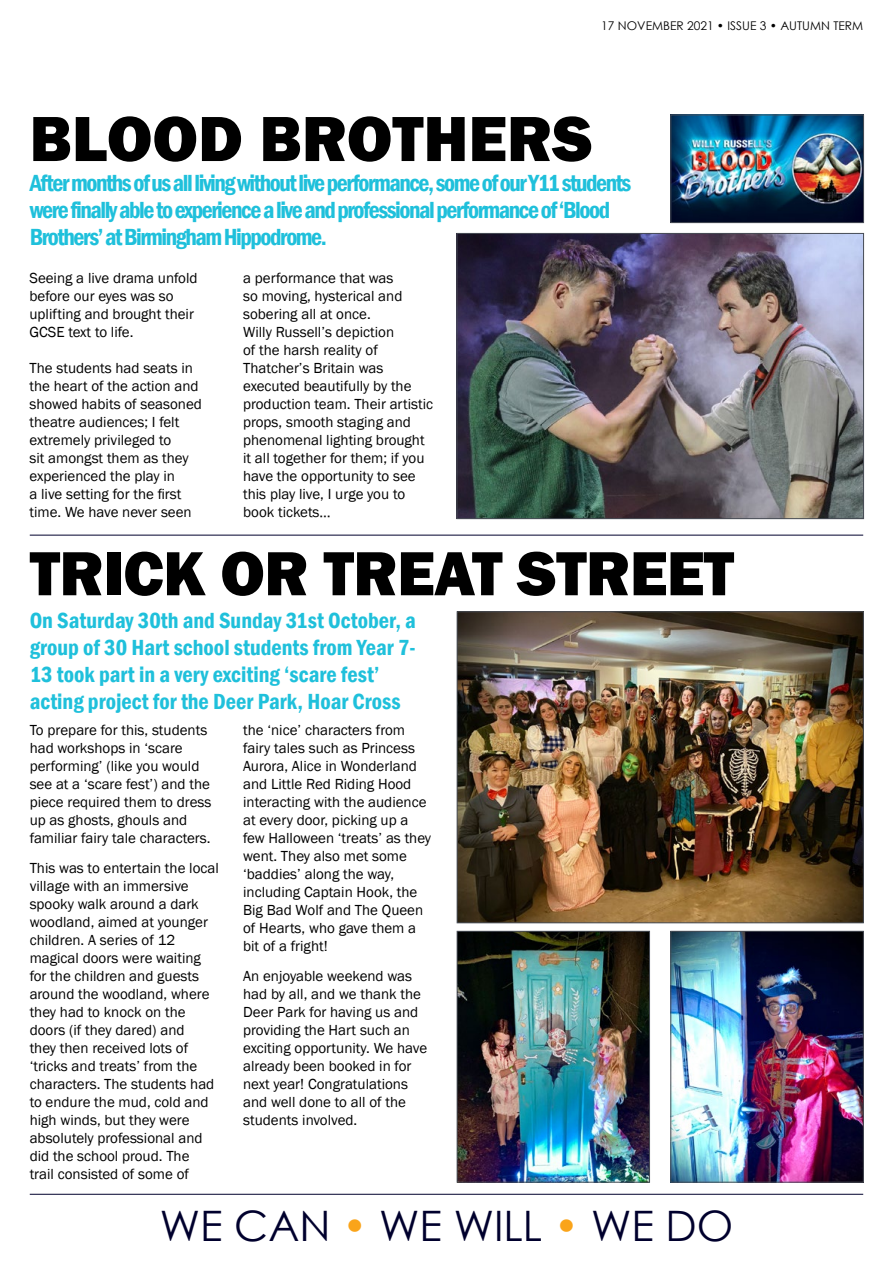
<style>
.page{position:relative;width:893px;height:1263px;background:#fff}
.page>*{position:absolute;margin:0;border:0;box-sizing:border-box;transform-origin:0 0}
.t1{font:800 66px "Franklin Gothic";color:#000}
.t2{font:800 64.5px "Franklin Gothic";letter-spacing:-.01em;color:#000}
.t3{font:42px "Century Gothic";color:#00002d}
.t4{font:600 condensed 24px/27px "Franklin Gothic";letter-spacing:-.06em;color:#1fc0db}
.t5{font:600 condensed 22.5px/27px "Franklin Gothic";color:#1fc0db}
.t6{font:15px/18px "Franklin Gothic";color:#000}
.t7{font:12px "Century Gothic";color:#000}
.s1{color:#faa41a}
</style>
<div class="page">
<hr style="left:30px;top:1194px;width:833px;height:1px;background:#00002d">
<hr style="left:30px;top:535px;width:833px;height:1px;background:#00002d">
<img style="left:459px;top:613px;width:402px;height:308px">
<div style="left:457px;top:611px;width:406px;height:312px;border:1px solid #474c55"></div>
<img style="left:673px;top:933px;width:188px;height:247px">
<div style="left:671px;top:931px;width:192px;height:251px;border:1px solid #474c55"></div>
<img style="left:459px;top:933px;width:189px;height:247px">
<div style="left:457px;top:931px;width:193px;height:251px;border:1px solid #474c55"></div>
<img style="left:459px;top:235px;width:403px;height:282px">
<div style="left:457px;top:233px;width:407px;height:286px;border:1px solid #474c55"></div>
<img style="left:673px;top:117px;width:189px;height:104px">
<div style="left:671px;top:115px;width:193px;height:108px;border:1px solid #474c55"></div>
<p class="t7" style="left:601px;top:18px;width:263px">17 NOVEMBER 2021 • ISSUE 3 • AUTUMN TERM</p>
<h1 class="t1" style="left:29px;top:96px;width:564px">BLOOD BROTHERS</h1>
<h3 class="t4" style="left:30px;top:169px;width:603px">After months of us all living without live performance, some of our Y11 students were finally able to experience a live and professional performance of ‘Blood<br>Brothers’ at Birmingham Hippodrome.</h3>
<p class="t6" style="left:29px;top:269px;width:170px">Seeing a live drama unfold before our eyes was so uplifting and brought their<br>GCSE text to life.</p>
<p class="t6" style="left:29px;top:359px;width:174px">The students had seats in the heart of the action and showed habits of seasoned theatre audiences; I felt extremely privileged to<br>sit amongst them as they experienced the play in<br>a live setting for the first time. We have never seen</p>
<p class="t6" style="left:243px;top:269px;width:191px">a performance that was<br>so moving, hysterical and sobering all at once.<br>Willy Russell’s depiction<br>of the harsh reality of<br>Thatcher’s Britain was executed beautifully by the production team. Their artistic props, smooth staging and phenomenal lighting brought it all together for them; if you have the opportunity to see this play live, I urge you to book tickets…</p>
<h2 class="t2" style="left:30px;top:532px;width:706px">TRICK OR TREAT STREET</h2>
<h3 class="t5" style="left:30px;top:606px;width:388px">On Saturday 30th and Sunday 31st October, a group of 30 Hart school students from Year 7- 13 took part in a very exciting ‘scare fest’ acting project for the Deer Park, Hoar Cross</h3>
<p class="t6" style="left:30px;top:721px;width:183px">To prepare for this, students had workshops in ‘scare performing’ (like you would see at a ‘scare fest’) and the piece required them to dress up as ghosts, ghouls and familiar fairy tale characters.</p>
<p class="t6" style="left:30px;top:859px;width:191px">This was to entertain the local village with an immersive spooky walk around a dark woodland, aimed at younger children. A series of 12 magical doors were waiting for the children and guests around the woodland, where they had to knock on the doors (if they dared) and<br>they then received lots of ‘tricks and treats’ from the characters. The students had to endure the mud, cold and high winds, but they were absolutely professional and did the school proud. The<br>trail consisted of some of</p>
<p class="t6" style="left:243px;top:721px;width:189px">the ‘nice’ characters from fairy tales such as Princess<br>Aurora, Alice in Wonderland and Little Red Riding Hood interacting with the audience at every door, picking up a few Halloween ‘treats’ as they went. They also met some ‘baddies’ along the way, including Captain Hook, the<br>Big Bad Wolf and The Queen of Hearts, who gave them a bit of a fright!</p>
<p class="t6" style="left:243px;top:967px;width:185px">An enjoyable weekend was had by all, and we thank the<br>Deer Park for having us and providing the Hart such an exciting opportunity. We have already been booked in for next year! Congratulations and well done to all of the students involved.</p>
<h3 class="t3" style="left:160px;top:1197px;width:575px">WE CAN <span class="s1">•</span> WE WILL <span class="s1">•</span> WE DO</h3>
</div>
